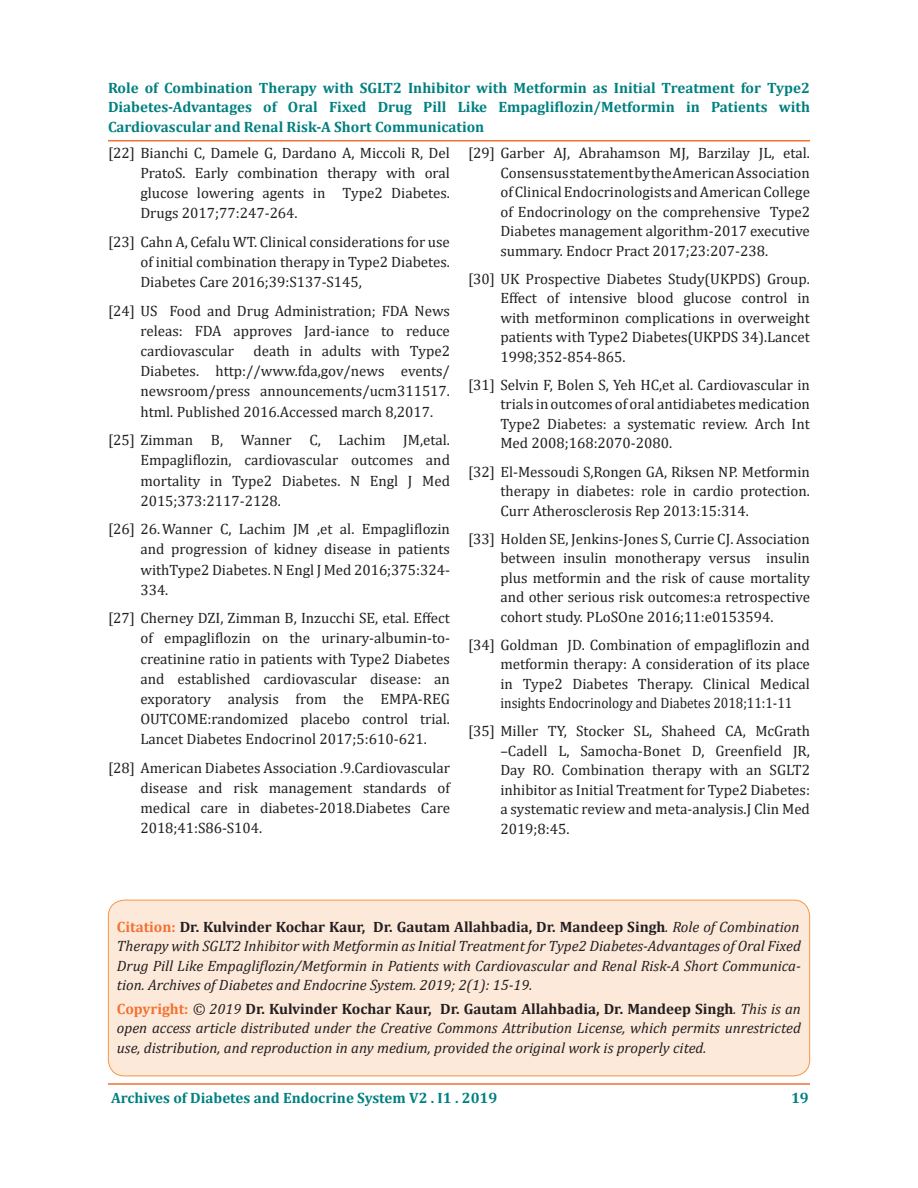
<style>
.page{position:relative;width:918px;height:1188px;background:#fff}
.page>*{position:absolute;margin:0;border:0;box-sizing:border-box;transform-origin:0 0}
.t1{font:15px/19.5px "Cambria";color:#231f20;text-align:justify}
.t2{font:italic 15px/19.5px "Cambria";color:#231f20;text-align:justify}
.t3{font:700 15px/19.5px "Cambria";color:#008080;text-align:justify}
.s1{font-weight:700;font-style:normal;color:#f37131}
.s2{font-weight:700;font-style:normal}
</style>
<div class="page">
<hr style="left:108px;top:1083px;width:702px;height:2px;background:#f37131">
<hr style="left:108px;top:140px;width:702px;height:1px;background:#f37131">
<div style="left:108px;top:900px;width:702px;height:176px;background:#fde9d9;border-radius:16px"></div>
<div style="left:108px;top:900px;width:702px;height:176px;border:1px solid #f79646;border-radius:16px"></div>
<p class="t3" style="left:108px;top:77px;width:703px">Role of Combination Therapy with SGLT2 Inhibitor with Metformin as Initial Treatment for Type2<br>Diabetes-Advantages of Oral Fixed Drug Pill Like Empagliflozin/Metformin in Patients with Cardiovascular and Renal Risk-A Short Communication</p>
<p class="t1" style="left:140px;top:143px;width:311px;line-height:20.1px;text-indent:-32px">[22] Bianchi C, Damele G, Dardano A, Miccoli R, Del PratoS. Early combination therapy with oral glucose lowering agents in Type2 Diabetes.<br>Drugs 2017;77:247-264.</p>
<p class="t1" style="left:140px;top:232px;width:311px;line-height:20.1px;text-indent:-32px">[23] Cahn A, Cefalu WT. Clinical considerations for use of initial combination therapy in Type2 Diabetes.<br>Diabetes Care 2016;39:S137-S145,</p>
<p class="t1" style="left:140px;top:301px;width:311px;line-height:20.1px;text-indent:-32px">[24] US Food and Drug Administration; FDA News releas: FDA approves Jard-iance to reduce cardiovascular</p>
<p class="t1" style="left:140px;top:341px;width:311px;line-height:20.1px;text-indent:113px">death in adults with Type2<br>Diabetes. http://www.fda,gov/news events/ newsroom/press announcements/ucm311517. html. Published 2016.Accessed march 8,2017.</p>
<p class="t1" style="left:140px;top:430px;width:311px;line-height:20.1px;text-indent:-32px">[25] Zimman B, Wanner C, Lachim JM,etal.<br>Empagliflozin, cardiovascular outcomes and mortality in Type2 Diabetes. N Engl J Med 2015;373:2117-2128.</p>
<p class="t1" style="left:140px;top:519px;width:311px;line-height:20.1px;text-indent:-32px">[26] 26.Wanner C, Lachim JM ,et al. Empagliflozin and progression of kidney disease in patients withType2 Diabetes. N Engl J Med 2016;375:324- 334.</p>
<p class="t1" style="left:140px;top:608px;width:311px;line-height:20.1px;text-indent:-32px">[27] Cherney DZI, Zimman B, Inzucchi SE, etal. Effect of empagliflozin on the urinary-albumin-to&shy;creatinine ratio in patients with Type2 Diabetes and established cardiovascular disease: an exporatory analysis from the EMPA-REG OUTCOME:randomized placebo control trial.<br>Lancet Diabetes Endocrinol 2017;5:610-621.</p>
<p class="t1" style="left:140px;top:758px;width:311px;line-height:20.1px;text-indent:-32px">[28] American Diabetes Association .9.Cardiovascular disease and risk management standards of medical care in diabetes-2018.Diabetes Care 2018;41:S86-S104.</p>
<p class="t1" style="left:500px;top:143px;width:311px;text-indent:-32px">[29] Garber AJ, Abrahamson MJ, Barzilay JL, etal.<br>Consensus statement by the American Association of Clinical Endocrinologists and American College of Endocrinology on the comprehensive Type2<br>Diabetes management algorithm-2017 executive summary. Endocr Pract 2017;23:207-238.</p>
<p class="t1" style="left:500px;top:269px;width:311px;text-indent:-32px">[30] UK Prospective Diabetes Study(UKPDS) Group.<br>Effect of intensive blood glucose control in with metforminon complications in overweight patients with Type2 Diabetes(UKPDS 34).Lancet 1998;352-854-865.</p>
<p class="t1" style="left:500px;top:375px;width:311px;text-indent:-32px">[31] Selvin F, Bolen S, Yeh HC,et al. Cardiovascular in trials in outcomes of oral antidiabetes medication Type2 Diabetes: a systematic review. Arch Int Med 2008;168:2070-2080.</p>
<p class="t1" style="left:500px;top:462px;width:311px;text-indent:-32px">[32] El-Messoudi S,Rongen GA, Riksen NP. Metformin therapy in diabetes: role in cardio protection.<br>Curr Atherosclerosis Rep 2013:15:314.</p>
<p class="t1" style="left:500px;top:529px;width:311px;text-indent:-32px">[33] Holden SE, Jenkins-Jones S, Currie CJ. Association between insulin monotherapy versus insulin plus metformin and the risk of cause mortality and other serious risk outcomes:a retrospective cohort study. PLoSOne 2016;11:e0153594.</p>
<p class="t1" style="left:500px;top:635px;width:311px;text-indent:-32px">[34] Goldman JD. Combination of empagliflozin and metformin therapy: A consideration of its place in Type2 Diabetes Therapy. Clinical Medical insights Endocrinology and Diabetes 2018;11:1-11</p>
<p class="t1" style="left:500px;top:722px;width:311px;text-indent:-32px">[35] Miller TY, Stocker SL, Shaheed CA, McGrath –Cadell L, Samocha-Bonet D, Greenfield JR, Day RO. Combination therapy with an SGLT2 inhibitor as Initial Treatment for Type2 Diabetes: a systematic review and meta-analysis.J Clin Med 2019;8:45.</p>
<p class="t2" style="left:117px;top:916px;width:686px"><span class="s1">Citation:</span> <span class="s2">Dr. Kulvinder Kochar Kaur, Dr. Gautam Allahbadia, Dr. Mandeep Singh</span>. Role of Combination Therapy with SGLT2 Inhibitor with Metformin as Initial Treatment for Type2 Diabetes-Advantages of Oral Fixed Drug Pill Like Empagliflozin/Metformin in Patients with Cardiovascular and Renal Risk-A Short Communica&shy;tion. Archives of Diabetes and Endocrine System. 2019; 2(1): 15-19.</p>
<p class="t2" style="left:117px;top:998px;width:686px"><span class="s1">Copyright:</span> © 2019 <span class="s2">Dr. Kulvinder Kochar Kaur, Dr. Gautam Allahbadia, Dr. Mandeep Singh</span>. This is an open access article distributed under the Creative Commons Attribution License, which permits unrestricted use, distribution, and reproduction in any medium, provided the original work is properly cited.</p>
<p class="t3" style="left:111px;top:1087px;width:388px">Archives of Diabetes and Endocrine System V2 . I1 . 2019</p>
<p class="t3" style="left:791px;top:1087px;width:19px">19</p>
</div>
